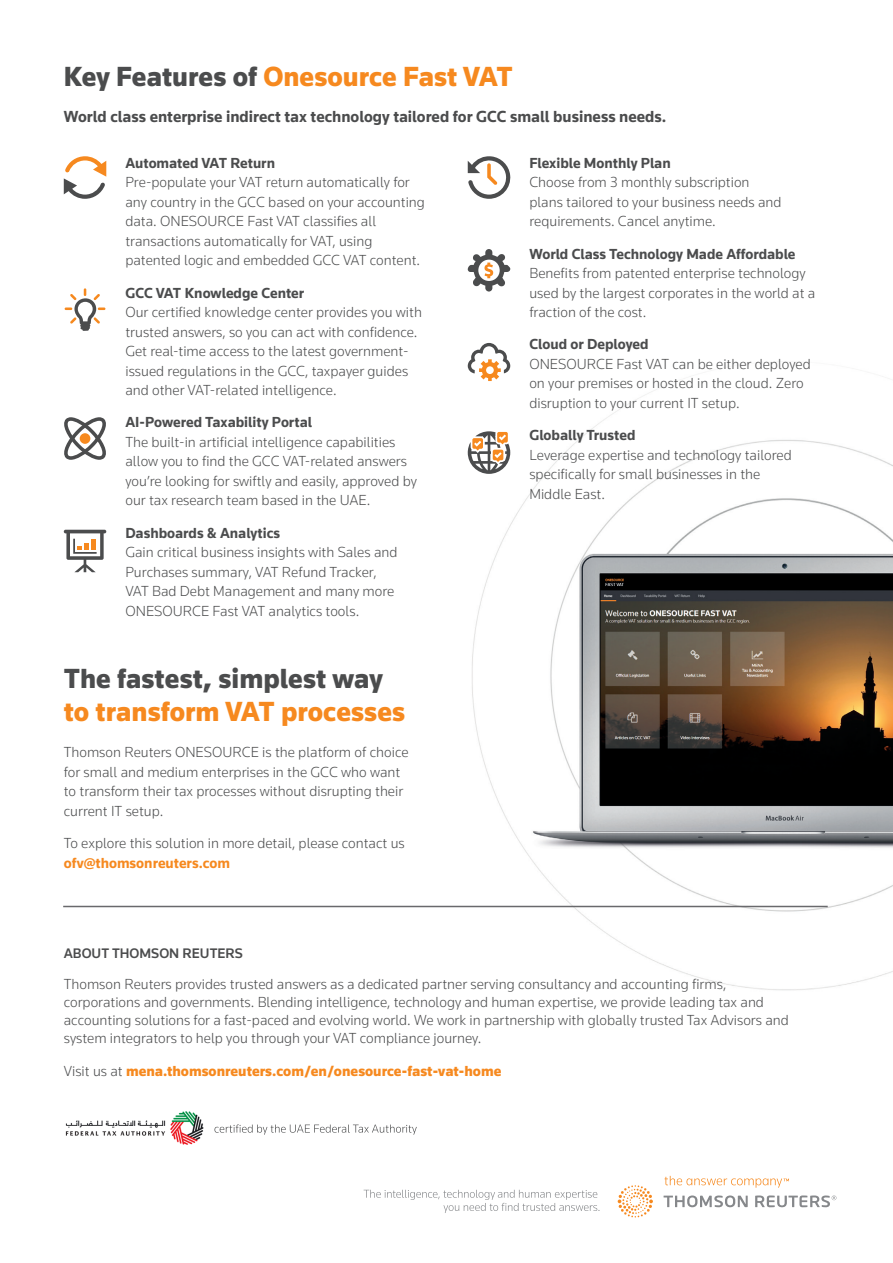
<style>
.page{position:relative;width:893px;height:1263px;background:#fff}
.page>*{position:absolute;margin:0;border:0;box-sizing:border-box;transform-origin:0 0}
.t1{font:900 28.5px/33px "Knowledge 2017";color:#f6891f}
.Body_Text{font:700 16.5px "Knowledge 2017";color:#4b4c4d}
.Body_Text-2{font:300 15px/19.5px "Knowledge 2017";color:#4b4c4d}
.Body_Text-3{font:700 15px "Knowledge 2017";color:#4b4c4d}
.t2{font:900 15px "Knowledge 2017";color:#f6891f}
.Back_Page_-_About_TR{font:500 14.25px "Knowledge 2017";color:#4b4c4d}
.s1{color:#4b4c4d}
.s2{font-weight:700;color:#f6891f}
.s3{font-weight:300;color:#4b4c4d}
</style>
<div class="page">
<img style="left:470px;top:364px;width:423px;height:627px">
<svg style="left:364px;top:1176px;width:472px;height:41px"></svg>
<hr style="left:63px;top:906px;width:765px;height:1px;background:#69696c">
<svg style="left:64px;top:156px;width:42px;height:43px"></svg>
<svg style="left:468px;top:156px;width:42px;height:43px"></svg>
<svg style="left:468px;top:249px;width:42px;height:43px"></svg>
<svg style="left:468px;top:343px;width:42px;height:38px"></svg>
<svg style="left:468px;top:431px;width:42px;height:43px"></svg>
<svg style="left:65px;top:288px;width:40px;height:43px"></svg>
<svg style="left:64px;top:417px;width:42px;height:43px"></svg>
<div style="left:80px;top:433px;width:10px;height:11px;background:#f6891f;border-radius:50%"></div>
<svg style="left:64px;top:530px;width:42px;height:42px"></svg>
<svg style="left:214px;top:1124px;width:203px;height:11px"></svg>
<img style="left:65px;top:1111px;width:139px;height:34px">
<h2 class="t1" style="left:64px;top:59px;width:450px"><span class="s1">Key Features of</span> Onesource Fast VAT</h2>
<p class="Body_Text" style="left:64px;top:107px;width:604px">World class enterprise indirect tax technology tailored for GCC small business needs.</p>
<p class="Body_Text-3" style="left:125px;top:154px;width:151px">Automated VAT Return</p>
<p class="Body_Text-2" style="left:125px;top:172px;width:301px">Pre-populate your VAT return automatically for any country in the GCC based on your accounting data. ONESOURCE Fast VAT classifies all transactions automatically for VAT, using patented logic and embedded GCC VAT content.</p>
<p class="Body_Text-3" style="left:125px;top:283px;width:180px">GCC VAT Knowledge Center</p>
<p class="Body_Text-2" style="left:125px;top:302px;width:298px">Our certified knowledge center provides you with trusted answers, so you can act with confidence.<br>Get real-time access to the latest government&shy;issued regulations in the GCC, taxpayer guides and other VAT-related intelligence.</p>
<p class="Body_Text-3" style="left:125px;top:413px;width:188px">AI-Powered Taxability Portal</p>
<p class="Body_Text-2" style="left:125px;top:432px;width:293px">The built-in artificial intelligence capabilities allow you to find the GCC VAT-related answers you’re looking for swiftly and easily, approved by our tax research team based in the UAE.</p>
<p class="Body_Text-3" style="left:125px;top:523px;width:156px">Dashboards &amp; Analytics</p>
<p class="Body_Text-2" style="left:125px;top:542px;width:274px">Gain critical business insights with Sales and Purchases summary, VAT Refund Tracker, VAT Bad Debt Management and many more ONESOURCE Fast VAT analytics tools.</p>
<h2 class="t1" style="left:64px;top:661px;width:343px"><span class="s1">The fastest, simplest way </span>to transform VAT processes</h2>
<p class="Body_Text-2" style="left:64px;top:742px;width:346px">Thomson Reuters ONESOURCE is the platform of choice for small and medium enterprises in the GCC who want to transform their tax processes without disrupting their current IT setup.</p>
<p class="Body_Text-2" style="left:64px;top:833px;width:342px">To explore this solution in more detail, please contact us <span class="s2">ofv@thomsonreuters.com</span></p>
<p class="Body_Text-3" style="left:529px;top:154px;width:143px">Flexible Monthly Plan</p>
<p class="Body_Text-2" style="left:529px;top:172px;width:254px">Choose from 3 monthly subscription plans tailored to your business needs and requirements. Cancel anytime.</p>
<p class="Body_Text-3" style="left:529px;top:244px;width:268px">World Class Technology Made Affordable</p>
<p class="Body_Text-2" style="left:529px;top:263px;width:287px">Benefits from patented enterprise technology used by the largest corporates in the world at a fraction of the cost.</p>
<p class="Body_Text-3" style="left:529px;top:335px;width:121px">Cloud or Deployed</p>
<p class="Body_Text-2" style="left:529px;top:354px;width:283px">ONESOURCE Fast VAT can be either deployed on your premises or hosted in the cloud. Zero disruption to your current IT setup.</p>
<p class="Body_Text-3" style="left:529px;top:426px;width:108px">Globally Trusted</p>
<p class="Body_Text-2" style="left:529px;top:445px;width:264px">Leverage expertise and technology tailored specifically for small businesses in the<br>Middle East.</p>
<p class="Back_Page_-_About_TR" style="left:64px;top:944px;width:181px">ABOUT THOMSON REUTERS</p>
<p class="Body_Text-2" style="left:64px;top:974px;width:726px;line-height:18px">Thomson Reuters provides trusted answers as a dedicated partner serving consultancy and accounting firms, corporations and governments. Blending intelligence, technology and human expertise, we provide leading tax and accounting solutions for a fast-paced and evolving world. We work in partnership with globally trusted Tax Advisors and system integrators to help you through your VAT compliance journey.</p>
<h2 class="t2" style="left:64px;top:1061px;width:439px"><span class="s3">Visit us at</span> mena.thomsonreuters.com/en/onesource-fast-vat-home</h2>
</div>
